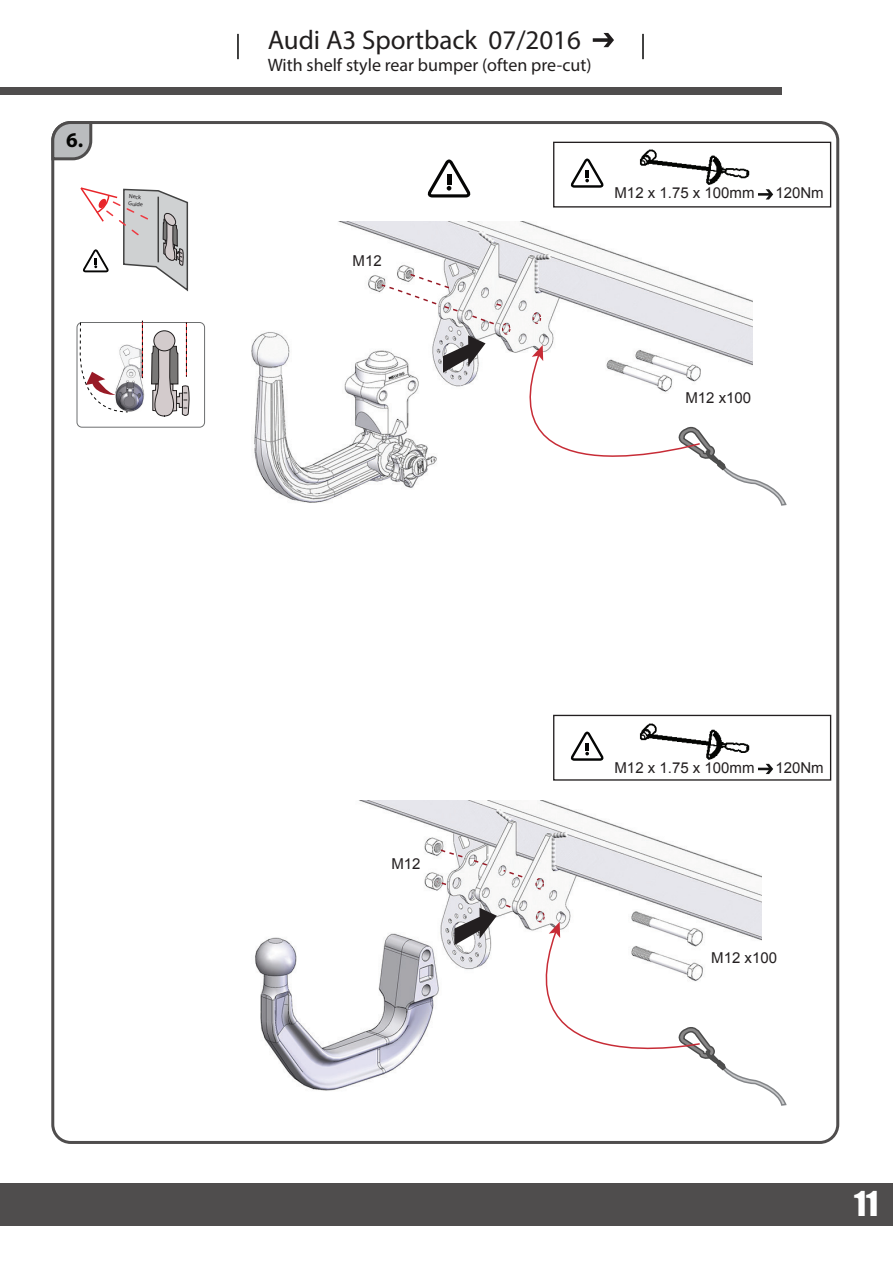
<style>
.page{position:relative;width:893px;height:1263px;background:#fff}
.page>*{position:absolute;margin:0;border:0;box-sizing:border-box;transform-origin:0 0}
.t1{font:31.5px "Impact";color:#fff}
.t2{font:27px "Myriad Pro";color:#211e1e}
.t3{font:700 21px "Myriad Pro";color:#050504}
.t4{font:18px "Myriad Pro";color:#211e1e}
.t5{font:15px "Arial";color:#231f20}
.t6{font:5.85px/7.1px "Myriad Pro";color:#1f1c1e}
</style>
<div class="page">
<div style="left:0;top:1183px;width:893px;height:43px;background:#4f4d4d"></div>
<div style="left:0;top:87px;width:782px;height:7px;background:#4f4d4d"></div>
<svg style="left:428px;top:159px;width:42px;height:38px"></svg>
<hr style="left:447px;top:174px;width:4px;height:10px;background:#050504">
<svg style="left:50px;top:94px;width:140px;height:691px"></svg>
<svg style="left:593px;top:33px;width:21px;height:14px"></svg>
<hr style="left:237px;top:34px;width:2px;height:25px;background:#050504">
<hr style="left:642px;top:34px;width:2px;height:25px;background:#050504">
<img style="left:251px;top:222px;width:502px;height:281px">
<img style="left:255px;top:800px;width:507px;height:291px">
<div style="left:553px;top:142px;width:278px;height:66px;border:1px solid #231f20"></div>
<div style="left:553px;top:715px;width:278px;height:66px;border:1px solid #231f20"></div>
<svg style="left:571px;top:159px;width:32px;height:29px"></svg>
<svg style="left:571px;top:732px;width:32px;height:29px"></svg>
<img style="left:639px;top:149px;width:111px;height:36px">
<img style="left:639px;top:724px;width:111px;height:36px">
<svg style="left:758px;top:189px;width:15px;height:10px"></svg>
<svg style="left:758px;top:764px;width:15px;height:10px"></svg>
<svg style="left:380px;top:273px;width:79px;height:40px"></svg>
<svg style="left:467px;top:302px;width:38px;height:24px"></svg>
<svg style="left:435px;top:846px;width:54px;height:21px"></svg>
<svg style="left:502px;top:869px;width:22px;height:10px"></svg>
<svg style="left:435px;top:880px;width:13px;height:6px"></svg>
<svg style="left:443px;top:335px;width:344px;height:171px"></svg>
<svg style="left:454px;top:902px;width:333px;height:204px"></svg>
<div style="left:502px;top:323px;width:8px;height:12px;border:1px dashed #981a26;border-radius:50%"></div>
<div style="left:533px;top:312px;width:8px;height:12px;border:1px dashed #981a26;border-radius:50%"></div>
<div style="left:535px;top:878px;width:9px;height:11px;border:1px dashed #981a26;border-radius:50%"></div>
<div style="left:536px;top:911px;width:9px;height:11px;border:1px dashed #981a26;border-radius:50%"></div>
<h3 class="t3" style="left:66px;top:126px;width:19px">6.</h3>
<p class="t6" style="left:129px;top:193px;width:16px;rotate:5deg">Neck<br>Guide</p>
<h2 class="t2" style="left:268px;top:23px;width:315px">Audi A3 Sportback 07/2016</h2>
<p class="t4" style="left:268px;top:54px;width:325px">With shelf style rear bumper (often pre-cut)</p>
<p class="t5" style="left:353px;top:251px;width:31px">M12</p>
<p class="t5" style="left:614px;top:183px;width:142px">M12 x 1.75 x 100mm</p>
<p class="t5" style="left:775px;top:183px;width:50px">120Nm</p>
<p class="t5" style="left:685px;top:387px;width:67px">M12 x100</p>
<p class="t5" style="left:391px;top:854px;width:31px">M12</p>
<p class="t5" style="left:614px;top:757px;width:142px">M12 x 1.75 x 100mm</p>
<p class="t5" style="left:775px;top:757px;width:50px">120Nm</p>
<p class="t5" style="left:711px;top:948px;width:67px">M12 x100</p>
<h1 class="t1" style="left:854px;top:1179px;width:26px">11</h1>
</div>
